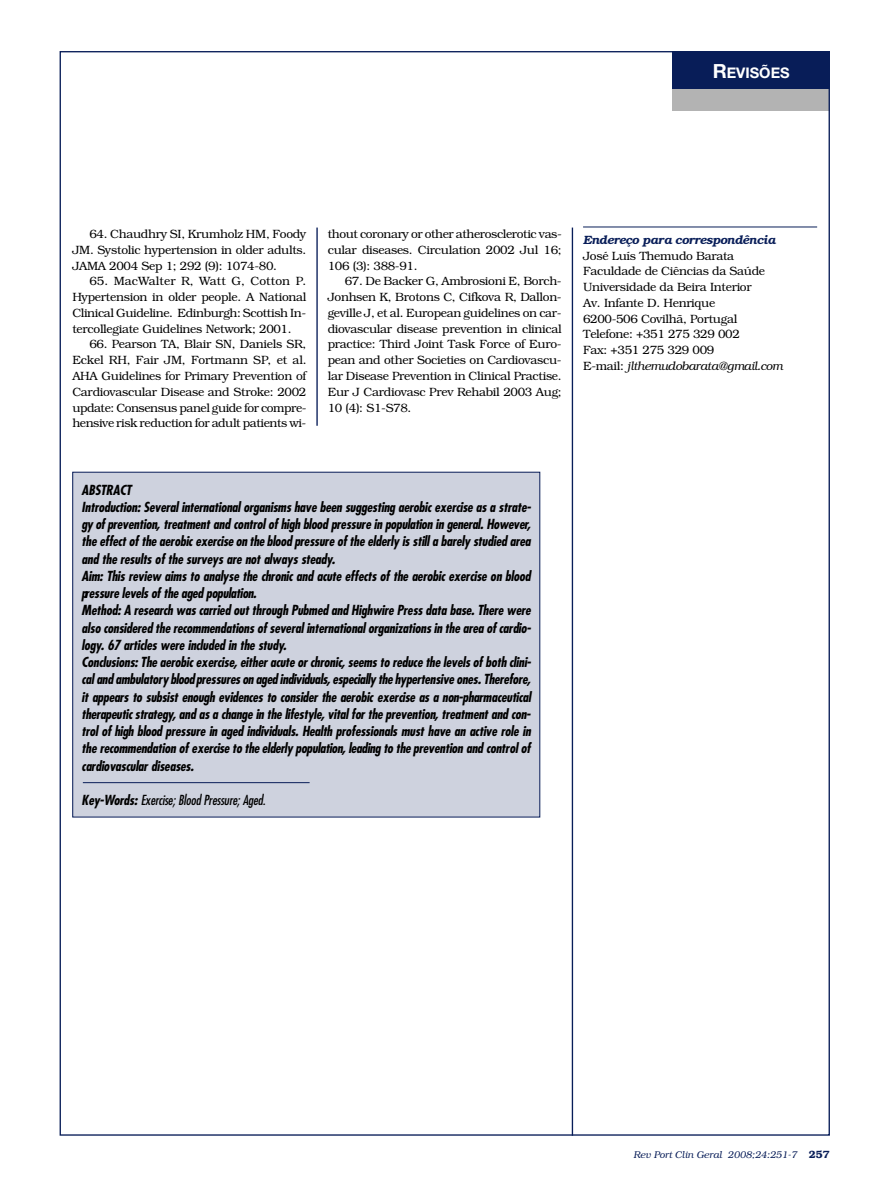
<style>
.page{position:relative;width:881px;height:1191px;background:#fff}
.page>*{position:absolute;margin:0;border:0;box-sizing:border-box;transform-origin:0 0}
.t1{font:700 14.7px "Helvetica Neue";color:#fff}
.t2{font:italic 700 condensed 13.5px/17.2px "Futura";letter-spacing:-.015em;color:#000}
.t3{font:italic condensed 13.5px "Futura";letter-spacing:-.01em;color:#000}
.t4{font:300 12px/15.8px "Bookman";letter-spacing:-.025em;color:#000;text-align:justify}
.t5{font:italic 600 12px "Bookman";letter-spacing:-.025em;color:#081d58}
.t6{font:italic 300 9.75px "Bookman";color:#081d58}
.s1{font-size:19.5px}
.s2{font-style:italic}
.s3{font-weight:700}
.s4{font-weight:600;font-style:normal;font-size:10.5px}
</style>
<div class="page">
<div style="left:672px;top:51px;width:157px;height:39px;background:#081d58"></div>
<div style="left:672px;top:89px;width:157px;height:22px;background:#b3b3b3"></div>
<hr style="left:316px;top:227px;width:1px;height:199px;background:#081d58">
<hr style="left:571px;top:227px;width:2px;height:908px;background:#081d58">
<div style="left:73px;top:472px;width:466px;height:345px;background:#ced2de"></div>
<div style="left:72px;top:472px;width:468px;height:345px;border:1px solid #081d58"></div>
<hr style="left:83px;top:782px;width:226px;height:1px;background:#081d58">
<hr style="left:583px;top:227px;width:233px;height:1px;background:#081d58">
<p class="t1" style="left:712px;top:67px;width:78px"><span class="s1">R</span>EVISÕES</p>
<p class="t4" style="left:72px;top:226px;width:235px;text-indent:17px">64. Chaudhry SI, Krumholz HM, Foody JM. Systolic hypertension in older adults.<br>JAMA 2004 Sep 1; 292 (9): 1074-80.</p>
<p class="t4" style="left:72px;top:273px;width:235px;text-indent:17px">65. MacWalter R, Watt G, Cotton P.<br>Hypertension in older people. A National Clinical Guideline. Edinburgh: Scottish In&shy;tercollegiate Guidelines Network; 2001.</p>
<p class="t4" style="left:72px;top:336px;width:236px;text-indent:17px">66. Pearson TA, Blair SN, Daniels SR, Eckel RH, Fair JM, Fortmann SP, et al.<br>AHA Guidelines for Primary Prevention of Cardiovascular Disease and Stroke: 2002 update: Consensus panel guide for compre&shy;hensive risk reduction for adult patients wi-</p>
<p class="t4" style="left:327px;top:226px;width:235px">thout coronary or other atherosclerotic vas&shy;cular diseases. Circulation 2002 Jul 16; 106 (3): 388-91.</p>
<p class="t4" style="left:327px;top:273px;width:235px;text-indent:17px">67. De Backer G, Ambrosioni E, Borch-Jonhsen K, Brotons C, Cifkova R, Dallon&shy;geville J, et al. European guidelines on car&shy;diovascular disease prevention in clinical practice: Third Joint Task Force of Euro&shy;pean and other Societies on Cardiovascu&shy;lar Disease Prevention in Clinical Practise.<br>Eur J Cardiovasc Prev Rehabil 2003 Aug; 10 (4): S1-S78.</p>
<p class="t5" style="left:583px;top:233px;width:194px">Endereço para correspondência</p>
<p class="t4" style="left:583px;top:247px;width:201px;text-align:left">José Luís Themudo Barata<br>Faculdade de Ciências da Saúde<br>Universidade da Beira Interior<br>Av. Infante D. Henrique<br>6200-506 Covilhã, Portugal<br>Telefone: +351 275 329 002<br>Fax: +351 275 329 009<br>E-mail: <span class="s2">jlthemudobarata@gmail.com</span></p>
<p class="t2" style="left:82px;top:482px;width:451px">ABSTRACT<br>Introduction: Several international organisms have been suggesting aerobic exercise as a strate&shy;gy of prevention, treatment and control of high blood pressure in population in general. However, the effect of the aerobic exercise on the blood pressure of the elderly is still a barely studied area and the results of the surveys are not always steady.<br>Aim: This review aims to analyse the chronic and acute effects of the aerobic exercise on blood pressure levels of the aged population.<br>Method: A research was carried out through Pubmed and Highwire Press data base. There were also considered the recommendations of several international organizations in the area of cardio&shy;logy. 67 articles were included in the study.<br>Conclusions: The aerobic exercise, either acute or chronic, seems to reduce the levels of both clini&shy;cal and ambulatory blood pressures on aged individuals, especially the hypertensive ones. Therefore, it appears to subsist enough evidences to consider the aerobic exercise as a non-pharmaceutical therapeutic strategy, and as a change in the lifestyle, vital for the prevention, treatment and con&shy;trol of high blood pressure in aged individuals. Health professionals must have an active role in the recommendation of exercise to the elderly population, leading to the prevention and control of cardiovascular diseases.</p>
<p class="t3" style="left:82px;top:794px;width:185px"><span class="s3">Key-Words:</span> Exercise; Blood Pressure; Aged.</p>
<p class="t6" style="left:633px;top:1149px;width:198px">Rev Port Clin Geral 2008;24:251-7 <span class="s4">257</span></p>
</div>
